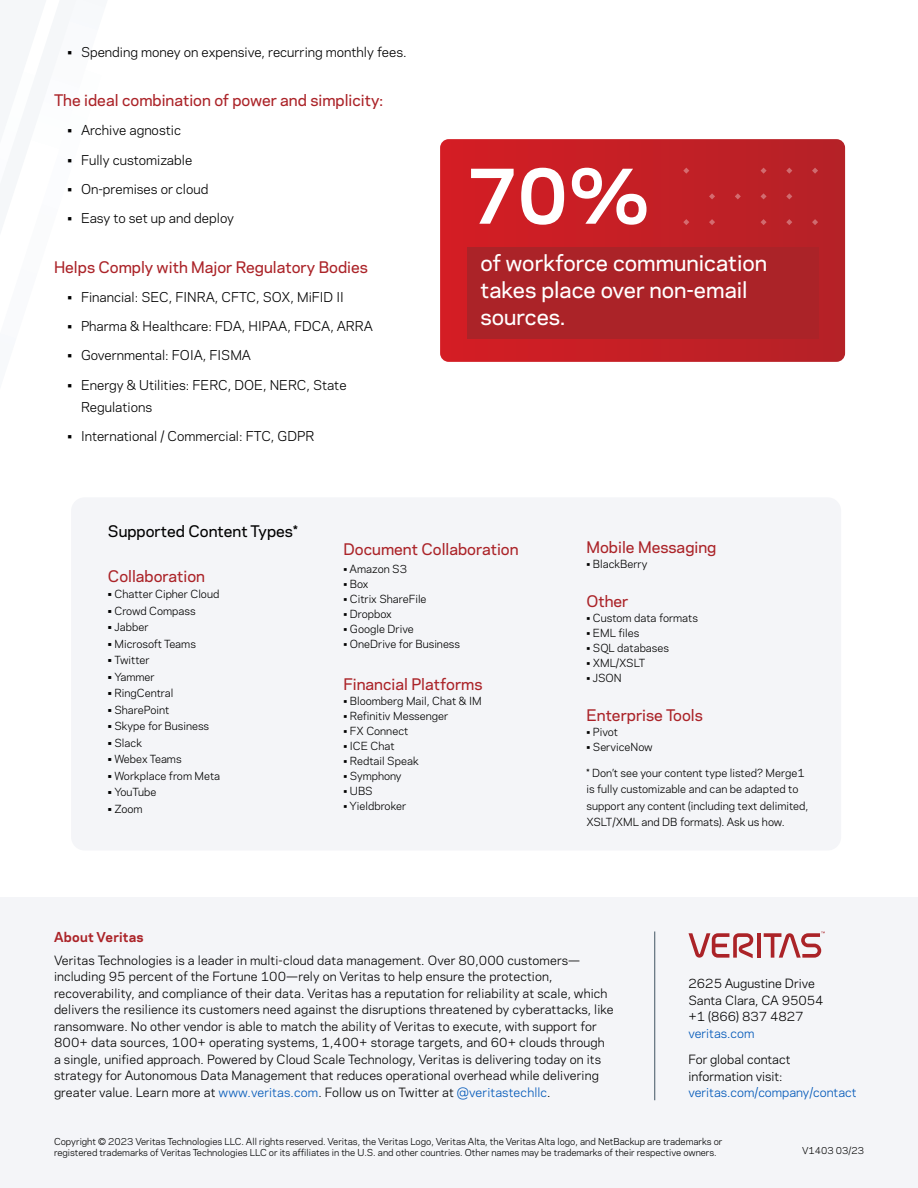
<style>
.page{position:relative;width:918px;height:1188px;background:#fff}
.page>*{position:absolute;margin:0;border:0;box-sizing:border-box;transform-origin:0 0}
.Quote_Body{font:700 72px "Polaris";color:#fff}
.t1{font:500 21px/27px "Polaris";color:#fff}
.Paragraph_Title{font:500 15px "Polaris";color:#ab2328}
.Paragraph_Title-2{font:500 15px "Polaris";color:#000}
.t2{font:12.75px/22.5px "Polaris";color:#000}
.t3{font:700 12.75px "Polaris";letter-spacing:.015em;color:#ab2328}
.t4{font:12px/16.5px "Polaris";letter-spacing:.01em;color:#000}
.t5{font:12px "Polaris";color:#0057b8}
.Paragraph_Title-3{font:10.5px "Polaris";color:#000}
.Body_Copy{font:10.5px/16.5px "Polaris";color:#000}
.t6{font:9px/10.8px "Polaris";color:#000}
.s1{font-weight:500}
.s2{color:#0057b8}
</style>
<div class="page">
<div style="left:0;top:898px;width:918px;height:290px;background:#f4f5f8"></div>
<hr style="left:757px;top:933px;width:4px;height:25px;background:#ab2328">
<svg style="left:689px;top:933px;width:65px;height:25px"></svg>
<svg style="left:764px;top:932px;width:61px;height:26px"></svg>
<hr style="left:654px;top:932px;width:1px;height:168px;background:#425563">
<div style="left:71px;top:497px;width:770px;height:353px;background:#f4f5f8;border-radius:14px"></div>
<svg style="left:440px;top:139px;width:405px;height:223px"></svg>
<div style="left:467px;top:247px;width:351px;height:92px;background:#ab2328"></div>
<svg style="left:812px;top:168px;width:6px;height:6px"></svg>
<svg style="left:812px;top:219px;width:6px;height:6px"></svg>
<svg style="left:786px;top:168px;width:6px;height:6px"></svg>
<svg style="left:786px;top:193px;width:6px;height:6px"></svg>
<svg style="left:786px;top:219px;width:6px;height:6px"></svg>
<svg style="left:761px;top:168px;width:6px;height:6px"></svg>
<svg style="left:761px;top:193px;width:6px;height:6px"></svg>
<svg style="left:761px;top:219px;width:6px;height:6px"></svg>
<svg style="left:735px;top:193px;width:6px;height:6px"></svg>
<svg style="left:709px;top:193px;width:6px;height:6px"></svg>
<svg style="left:709px;top:219px;width:6px;height:6px"></svg>
<svg style="left:683px;top:168px;width:6px;height:6px"></svg>
<svg style="left:683px;top:219px;width:6px;height:6px"></svg>
<p class="t2" style="left:68px;top:40px;width:341px">• Spending money on expensive, recurring monthly fees.</p>
<p class="Paragraph_Title" style="left:54px;top:89px;width:331px">The ideal combination of power and simplicity:</p>
<p class="t2" style="left:68px;top:119px;width:115px">• Archive agnostic</p>
<p class="t2" style="left:68px;top:148px;width:126px">• Fully customizable</p>
<p class="t2" style="left:68px;top:177px;width:142px">• On-premises or cloud</p>
<p class="t2" style="left:68px;top:206px;width:168px">• Easy to set up and deploy</p>
<p class="Paragraph_Title" style="left:54px;top:256px;width:315px">Helps Comply with Major Regulatory Bodies</p>
<p class="t2" style="left:68px;top:285px;width:278px">• Financial: SEC, FINRA, CFTC, SOX, MiFID II</p>
<p class="t2" style="left:68px;top:314px;width:307px">• Pharma &amp; Healthcare: FDA, HIPAA, FDCA, ARRA</p>
<p class="t2" style="left:68px;top:344px;width:185px">• Governmental: FOIA, FISMA</p>
<p class="t2" style="left:81px;top:373px;width:267px;text-indent:-14px">• Energy &amp; Utilities: FERC, DOE, NERC, State<br>Regulations</p>
<p class="t2" style="left:68px;top:425px;width:248px">• International / Commercial: FTC, GDPR</p>
<p class="Quote_Body" style="left:467px;top:142px;width:185px">70%</p>
<p class="t1" style="left:481px;top:248px;width:288px">of workforce communication takes place over non-email sources.</p>
<p class="Paragraph_Title-2" style="left:108px;top:520px;width:191px">Supported Content Types*</p>
<p class="Paragraph_Title" style="left:108px;top:565px;width:99px">Collaboration</p>
<p class="Paragraph_Title-3" style="left:108px;top:586px;width:113px"><span class="s1">•</span> Chatter Cipher Cloud</p>
<p class="Paragraph_Title-3" style="left:108px;top:603px;width:89px"><span class="s1">•</span> Crowd Compass</p>
<p class="Paragraph_Title-3" style="left:108px;top:619px;width:42px"><span class="s1">•</span> Jabber</p>
<p class="Paragraph_Title-3" style="left:108px;top:636px;width:89px"><span class="s1">•</span> Microsoft Teams</p>
<p class="Paragraph_Title-3" style="left:108px;top:652px;width:43px"><span class="s1">•</span> Twitter</p>
<p class="Paragraph_Title-3" style="left:108px;top:669px;width:48px"><span class="s1">•</span> Yammer</p>
<p class="Paragraph_Title-3" style="left:108px;top:685px;width:67px"><span class="s1">•</span> RingCentral</p>
<p class="Paragraph_Title-3" style="left:108px;top:702px;width:63px"><span class="s1">•</span> SharePoint</p>
<p class="Paragraph_Title-3" style="left:108px;top:718px;width:103px"><span class="s1">•</span> Skype for Business</p>
<p class="Paragraph_Title-3" style="left:108px;top:735px;width:35px"><span class="s1">•</span> Slack</p>
<p class="Paragraph_Title-3" style="left:108px;top:751px;width:75px"><span class="s1">•</span> Webex Teams</p>
<p class="Paragraph_Title-3" style="left:108px;top:768px;width:114px"><span class="s1">•</span> Workplace from Meta</p>
<p class="Paragraph_Title-3" style="left:108px;top:784px;width:50px"><span class="s1">•</span> YouTube</p>
<p class="Paragraph_Title-3" style="left:108px;top:801px;width:36px"><span class="s1">•</span> Zoom</p>
<p class="Paragraph_Title" style="left:343px;top:538px;width:177px">Document Collaboration</p>
<p class="Paragraph_Title-3" style="left:343px;top:561px;width:65px">• Amazon S3</p>
<p class="Paragraph_Title-3" style="left:343px;top:576px;width:27px">• Box</p>
<p class="Paragraph_Title-3" style="left:343px;top:591px;width:85px">• Citrix ShareFile</p>
<p class="Paragraph_Title-3" style="left:343px;top:606px;width:50px">• Dropbox</p>
<p class="Paragraph_Title-3" style="left:343px;top:621px;width:72px">• Google Drive</p>
<p class="Paragraph_Title-3" style="left:343px;top:636px;width:118px">• OneDrive for Business</p>
<p class="Paragraph_Title" style="left:343px;top:673px;width:141px">Financial Platforms</p>
<p class="Paragraph_Title-3" style="left:343px;top:693px;width:140px">• Bloomberg Mail, Chat &amp; IM</p>
<p class="Paragraph_Title-3" style="left:343px;top:708px;width:106px">• Refinitiv Messenger</p>
<p class="Paragraph_Title-3" style="left:343px;top:723px;width:66px">• FX Connect</p>
<p class="Paragraph_Title-3" style="left:343px;top:738px;width:53px">• ICE Chat</p>
<p class="Paragraph_Title-3" style="left:343px;top:753px;width:77px">• Redtail Speak</p>
<p class="Paragraph_Title-3" style="left:343px;top:768px;width:60px">• Symphony</p>
<p class="Paragraph_Title-3" style="left:343px;top:783px;width:31px">• UBS</p>
<p class="Paragraph_Title-3" style="left:343px;top:798px;width:64px">• Yieldbroker</p>
<p class="Paragraph_Title" style="left:586px;top:536px;width:131px">Mobile Messaging</p>
<p class="Paragraph_Title-3" style="left:586px;top:556px;width:62px">• BlackBerry</p>
<p class="Paragraph_Title" style="left:586px;top:590px;width:44px">Other</p>
<p class="Paragraph_Title-3" style="left:586px;top:610px;width:113px">• Custom data formats</p>
<p class="Paragraph_Title-3" style="left:586px;top:625px;width:54px">• EML files</p>
<p class="Paragraph_Title-3" style="left:586px;top:640px;width:84px">• SQL databases</p>
<p class="Paragraph_Title-3" style="left:586px;top:655px;width:60px">• XML/XSLT</p>
<p class="Paragraph_Title-3" style="left:586px;top:670px;width:37px">• JSON</p>
<p class="Paragraph_Title" style="left:586px;top:704px;width:118px">Enterprise Tools</p>
<p class="Paragraph_Title-3" style="left:586px;top:724px;width:33px">• Pivot</p>
<p class="Paragraph_Title-3" style="left:586px;top:739px;width:68px">• ServiceNow</p>
<p class="Body_Copy" style="left:586px;top:764px;width:224px">* Don’t see your content type listed? Merge1 is fully customizable and can be adapted to support any content (including text delimited, XSLT/XML and DB formats). Ask us how.</p>
<p class="t3" style="left:54px;top:927px;width:91px">About Veritas</p>
<p class="t4" style="left:54px;top:951px;width:561px">Veritas Technologies is a leader in multi-cloud data management. Over 80,000 customers— including 95 percent of the Fortune 100—rely on Veritas to help ensure the protection, recoverability, and compliance of their data. Veritas has a reputation for reliability at scale, which delivers the resilience its customers need against the disruptions threatened by cyberattacks, like ransomware. No other vendor is able to match the ability of Veritas to execute, with support for 800+ data sources, 100+ operating systems, 1,400+ storage targets, and 60+ clouds through a single, unified approach. Powered by Cloud Scale Technology, Veritas is delivering today on its strategy for Autonomous Data Management that reduces operational overhead while delivering greater value. Learn more at <span class="s2">www.veritas.com</span>. Follow us on Twitter at <span class="s2">@veritastechllc</span>.</p>
<p class="t6" style="left:54px;top:1135px;width:670px">Copyright © 2023 Veritas Technologies LLC. All rights reserved. Veritas, the Veritas Logo, Veritas Alta, the Veritas Alta logo, and NetBackup are trademarks or registered trademarks of Veritas Technologies LLC or its affiliates in the U.S. and other countries. Other names may be trademarks of their respective owners.</p>
<p class="t4" style="left:688px;top:975px;width:137px">2625 Augustine Drive<br>Santa Clara, CA 95054 +1 (866) 837 4827</p>
<p class="t5" style="left:688px;top:1024px;width:68px">veritas.com</p>
<p class="t4" style="left:688px;top:1051px;width:104px">For global contact information visit:</p>
<p class="t5" style="left:688px;top:1083px;width:170px">veritas.com/company/contact</p>
<p class="t6" style="left:802px;top:1145px;width:63px">V1403 03/23</p>
</div>
